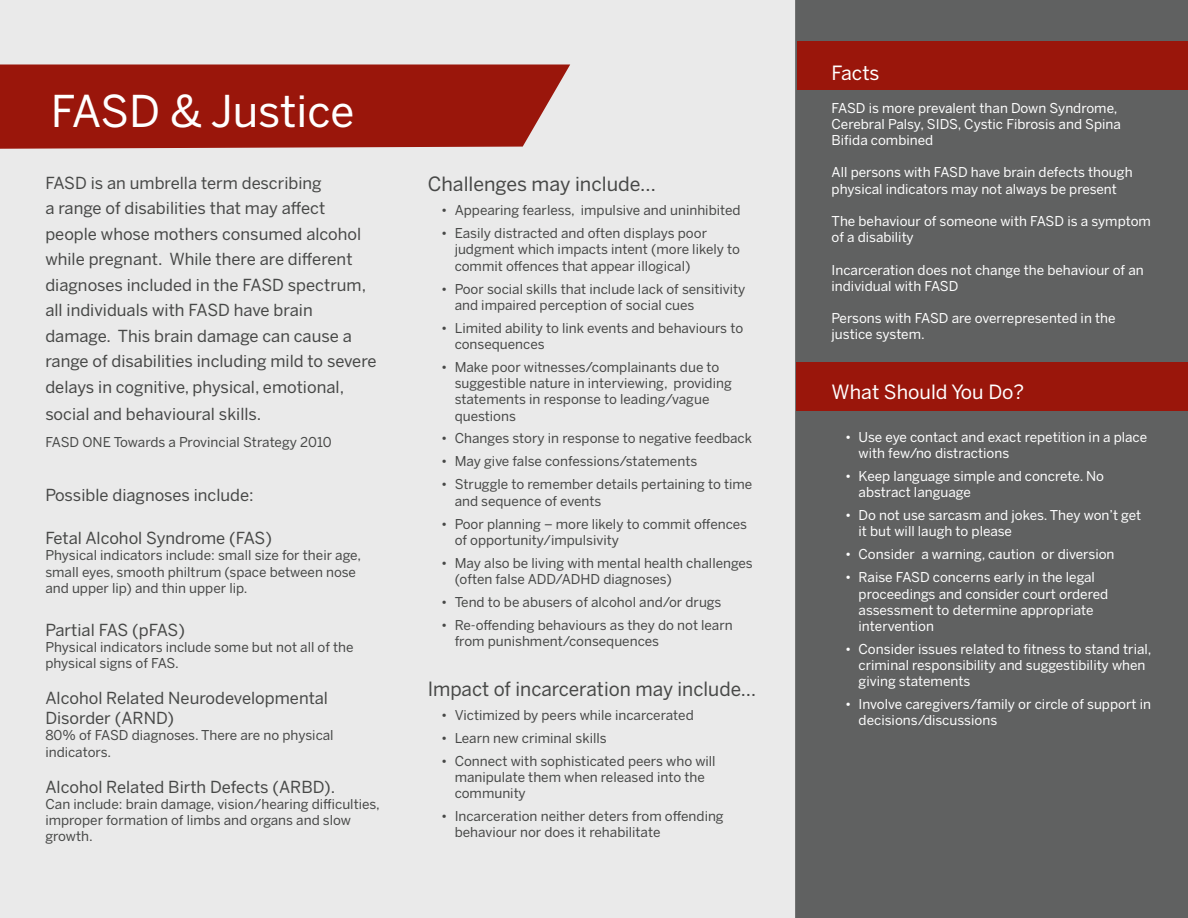
<style>
.page{position:relative;width:1188px;height:918px;background:#fff}
.page>*{position:absolute;margin:0;border:0;box-sizing:border-box;transform-origin:0 0}
.t1{font:43.5px "Benton Sans";color:#fff}
.t2{font:19.5px "Benton Sans";color:#474847}
.t3{font:19.5px "Benton Sans";color:#fff}
.t4{font:16.5px/25.5px "Benton Sans";color:#474847}
.t5{font:13.5px/16.2px "Benton Sans";color:#474847}
.t6{font:13.5px/16.2px "Benton Sans";color:#fff}
</style>
<div class="page">
<div style="left:796px;top:0;width:392px;height:918px;background:#606161"></div>
<div style="left:797px;top:41px;width:391px;height:49px;background:#9a160b"></div>
<div style="left:796px;top:362px;width:392px;height:49px;background:#9a160b"></div>
<div style="left:0;top:0;width:796px;height:918px;background:#eaeaea"></div>
<div style="left:0;top:65px;width:570px;height:84px;background:#9a160b"></div>
<h1 class="t1" style="left:51px;top:85px;width:305px">FASD &amp; Justice</h1>
<p class="t4" style="left:45px;top:170px;width:333px">FASD is an umbrella term describing<br>a range of disabilities that may affect people whose mothers consumed alcohol while pregnant. While there are different diagnoses included in the FASD spectrum, all individuals with FASD have brain damage. This brain damage can cause a range of disabilities including mild to severe delays in cognitive, physical, emotional,</p>
<p class="t4" style="left:45px;top:401px;width:218px">social and behavioural skills.</p>
<p class="t5" style="left:45px;top:434px;width:288px">FASD ONE Towards a Provincial Strategy 2010</p>
<p class="t4" style="left:45px;top:482px;width:210px">Possible diagnoses include:</p>
<p class="t4" style="left:45px;top:525px;width:228px">Fetal Alcohol Syndrome (FAS)</p>
<p class="t5" style="left:45px;top:547px;width:317px">Physical indicators include: small size for their age, small eyes, smooth philtrum (space between nose and upper lip) and thin upper lip.</p>
<p class="t4" style="left:45px;top:617px;width:141px">Partial FAS (pFAS)</p>
<p class="t5" style="left:45px;top:639px;width:310px">Physical indicators include some but not all of the physical signs of FAS.</p>
<p class="t4" style="left:45px;top:688px;width:284px;line-height:19.8px">Alcohol Related Neurodevelopmental<br>Disorder (ARND)</p>
<p class="t5" style="left:45px;top:727px;width:290px">80% of FASD diagnoses. There are no physical indicators.</p>
<p class="t4" style="left:45px;top:774px;width:292px">Alcohol Related Birth Defects (ARBD).</p>
<p class="t5" style="left:45px;top:796px;width:336px">Can include: brain damage, vision/hearing difficulties, improper formation of limbs and organs and slow growth.</p>
<h2 class="t2" style="left:428px;top:173px;width:230px">Challenges may include…</h2>
<p class="t5" style="left:441px;top:202px;width:301px">• Appearing fearless, impulsive and uninhibited</p>
<p class="t5" style="left:455px;top:225px;width:287px;text-indent:-14px">• Easily distracted and often displays poor judgment which impacts intent (more likely to commit offences that appear illogical)</p>
<p class="t5" style="left:455px;top:280px;width:292px;text-indent:-14px">• Poor social skills that include lack of sensitivity and impaired perception of social cues</p>
<p class="t5" style="left:455px;top:320px;width:290px;text-indent:-14px">• Limited ability to link events and behaviours to consequences</p>
<p class="t5" style="left:455px;top:359px;width:279px;text-indent:-14px">• Make poor witnesses/complainants due to suggestible nature in interviewing, providing statements in response to leading/vague questions</p>
<p class="t5" style="left:441px;top:430px;width:312px">• Changes story in response to negative feedback</p>
<p class="t5" style="left:441px;top:453px;width:258px">• May give false confessions/statements</p>
<p class="t5" style="left:455px;top:476px;width:299px;text-indent:-14px">• Struggle to remember details pertaining to time and sequence of events</p>
<p class="t5" style="left:455px;top:515px;width:294px;text-indent:-14px">• Poor planning – more likely to commit offences of opportunity/impulsivity</p>
<p class="t5" style="left:455px;top:555px;width:300px;text-indent:-14px">• May also be living with mental health challenges (often false ADD/ADHD diagnoses)</p>
<p class="t5" style="left:441px;top:594px;width:282px">• Tend to be abusers of alcohol and/or drugs</p>
<p class="t5" style="left:455px;top:617px;width:280px;text-indent:-14px">• Re-offending behaviours as they do not learn from punishment/consequences</p>
<h2 class="t2" style="left:428px;top:677px;width:330px">Impact of incarceration may include…</h2>
<p class="t5" style="left:441px;top:707px;width:254px">• Victimized by peers while incarcerated</p>
<p class="t5" style="left:441px;top:730px;width:167px">• Learn new criminal skills</p>
<p class="t5" style="left:455px;top:753px;width:262px;text-indent:-14px">• Connect with sophisticated peers who will manipulate them when released into the community</p>
<p class="t5" style="left:455px;top:808px;width:271px;text-indent:-14px">• Incarceration neither deters from offending behaviour nor does it rehabilitate</p>
<h2 class="t3" style="left:832px;top:62px;width:49px">Facts</h2>
<p class="t6" style="left:832px;top:99px;width:291px">FASD is more prevalent than Down Syndrome,<br>Cerebral Palsy, SIDS, Cystic Fibrosis and Spina<br>Bifida combined</p>
<p class="t6" style="left:832px;top:164px;width:303px">All persons with FASD have brain defects though physical indicators may not always be present</p>
<p class="t6" style="left:832px;top:213px;width:321px">The behaviour of someone with FASD is a symptom of a disability</p>
<p class="t6" style="left:832px;top:261px;width:314px">Incarceration does not change the behaviour of an individual with FASD</p>
<p class="t6" style="left:832px;top:310px;width:285px">Persons with FASD are overrepresented in the justice system.</p>
<h2 class="t3" style="left:832px;top:380px;width:194px">What Should You Do?</h2>
<p class="t6" style="left:859px;top:429px;width:290px;text-indent:-14px">• Use eye contact and exact repetition in a place with few/no distractions</p>
<p class="t6" style="left:859px;top:468px;width:247px;text-indent:-14px">• Keep language simple and concrete. No abstract language</p>
<p class="t6" style="left:859px;top:507px;width:284px;text-indent:-14px">• Do not use sarcasm and jokes. They won’t get it but will laugh to please</p>
<p class="t6" style="left:845px;top:546px;width:271px">• Consider a warning, caution or diversion</p>
<p class="t6" style="left:859px;top:569px;width:251px;text-indent:-14px">• Raise FASD concerns early in the legal proceedings and consider court ordered assessment to determine appropriate intervention</p>
<p class="t6" style="left:859px;top:641px;width:294px;text-indent:-14px">• Consider issues related to fitness to stand trial, criminal responsibility and suggestibility when giving statements</p>
<p class="t6" style="left:859px;top:696px;width:294px;text-indent:-14px">• Involve caregivers/family or circle of support in decisions/discussions</p>
</div>
